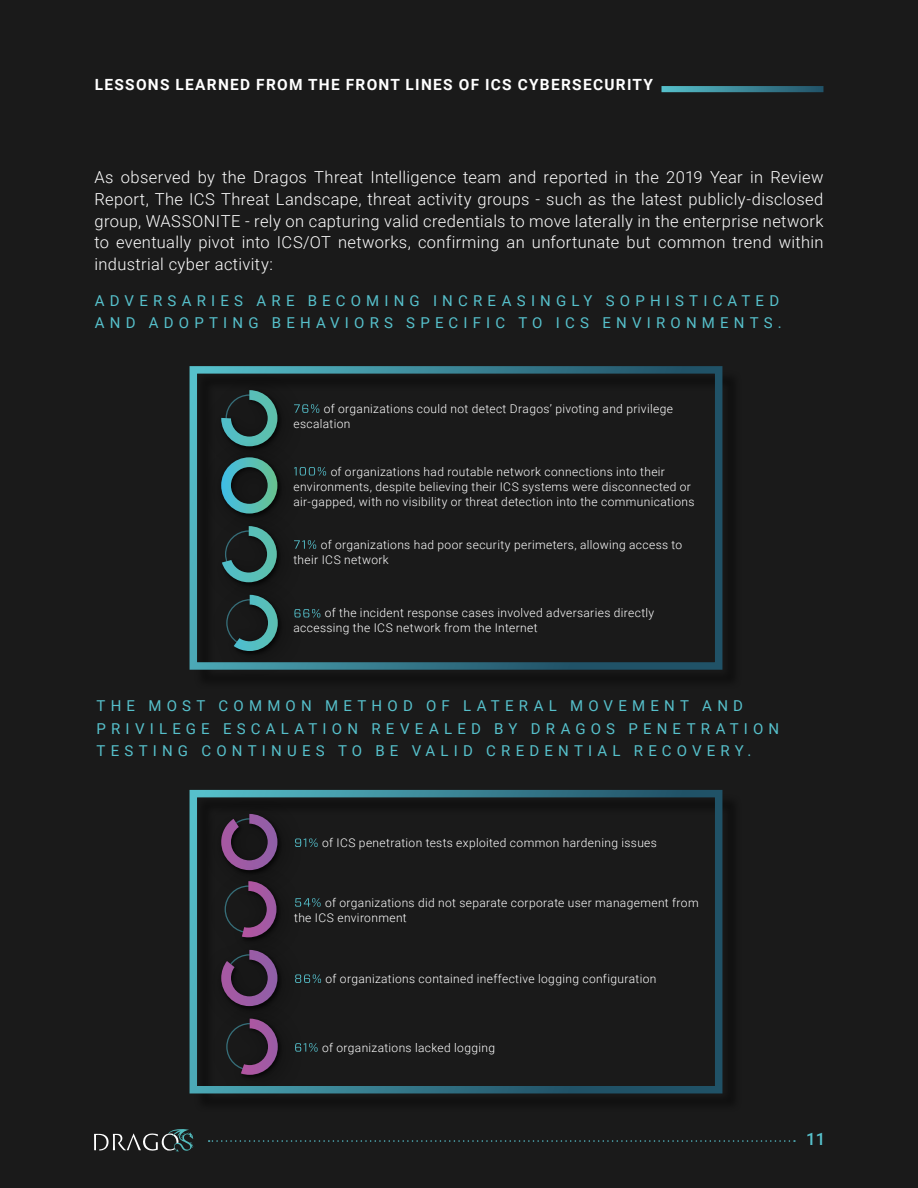
<style>
.page{position:relative;width:918px;height:1188px;background:#1a1a1a}
.page>*{position:absolute;margin:0;border:0;box-sizing:border-box;transform-origin:0 0}
.t1{font:500 16.95px "Roboto";color:#56c0cb}
.t2{font:300 16.5px/21.6px "Roboto";letter-spacing:.02em;color:#fff;text-align:justify}
.t3{font:700 15.45px "Roboto";letter-spacing:.085em;color:#fff}
.t4{font:15px/22.5px "Roboto";letter-spacing:.345em;color:#56c0cb}
.t5{font:300 12px/15px "Roboto";letter-spacing:.03em;color:#fff}
.s1{font-family:"Forza";font-weight:400}
</style>
<div class="page">
<svg style="left:662px;top:86px;width:162px;height:6px"></svg>
<div style="left:194px;top:371px;width:548px;height:318px;background:#151515"></div>
<svg style="left:189px;top:366px;width:534px;height:304px"></svg>
<div style="left:194px;top:794px;width:548px;height:319px;background:#151515"></div>
<svg style="left:189px;top:789px;width:534px;height:305px"></svg>
<svg style="left:209px;top:1140px;width:586px;height:2px"></svg>
<svg style="left:94px;top:1129px;width:99px;height:23px"></svg>
<p class="t3" style="left:95px;top:74px;width:560px">LESSONS LEARNED FROM THE FRONT LINES OF ICS CYBERSECURITY</p>
<p class="t2" style="left:94px;top:166px;width:731px">As observed by the Dragos Threat Intelligence team and reported in the 2019 Year in Review Report, The ICS Threat Landscape, threat activity groups - such as the latest publicly-disclosed group, WASSONITE - rely on capturing valid credentials to move laterally in the enterprise network to eventually pivot into ICS/OT networks, confirming an unfortunate but common trend within industrial cyber activity:</p>
<p class="t4" style="left:95px;top:289px;width:689px">ADVERSARIES ARE BECOMING INCREASINGLY SOPHISTICATED<br>AND ADOPTING BEHAVIORS SPECIFIC TO ICS ENVIRONMENTS.</p>
<p class="t5" style="left:293px;top:401px;width:381px"><span class="s1">76%</span> of organizations could not detect Dragos’ pivoting and privilege escalation</p>
<p class="t5" style="left:293px;top:463px;width:402px"><span class="s1">100%</span> of organizations had routable network connections into their environments, despite believing their ICS systems were disconnected or air-gapped, with no visibility or threat detection into the communications</p>
<p class="t5" style="left:293px;top:537px;width:390px"><span class="s1">71%</span> of organizations had poor security perimeters, allowing access to their ICS network</p>
<p class="t5" style="left:293px;top:605px;width:362px"><span class="s1">66%</span> of the incident response cases involved adversaries directly accessing the ICS network from the Internet</p>
<p class="t4" style="left:97px;top:694px;width:684px">THE MOST COMMON METHOD OF LATERAL MOVEMENT AND<br>PRIVILEGE ESCALATION REVEALED BY DRAGOS PENETRATION<br>TESTING CONTINUES TO BE VALID CREDENTIAL RECOVERY.</p>
<p class="t5" style="left:294px;top:835px;width:364px"><span class="s1">91%</span> of ICS penetration tests exploited common hardening issues</p>
<p class="t5" style="left:294px;top:894px;width:406px"><span class="s1">54%</span> of organizations did not separate corporate user management from the ICS environment</p>
<p class="t5" style="left:294px;top:971px;width:364px"><span class="s1">86%</span> of organizations contained ineffective logging configuration</p>
<p class="t5" style="left:294px;top:1039px;width:202px"><span class="s1">61%</span> of organizations lacked logging</p>
<h1 class="t1" style="left:806px;top:1127px;width:21px">11</h1>
</div>
